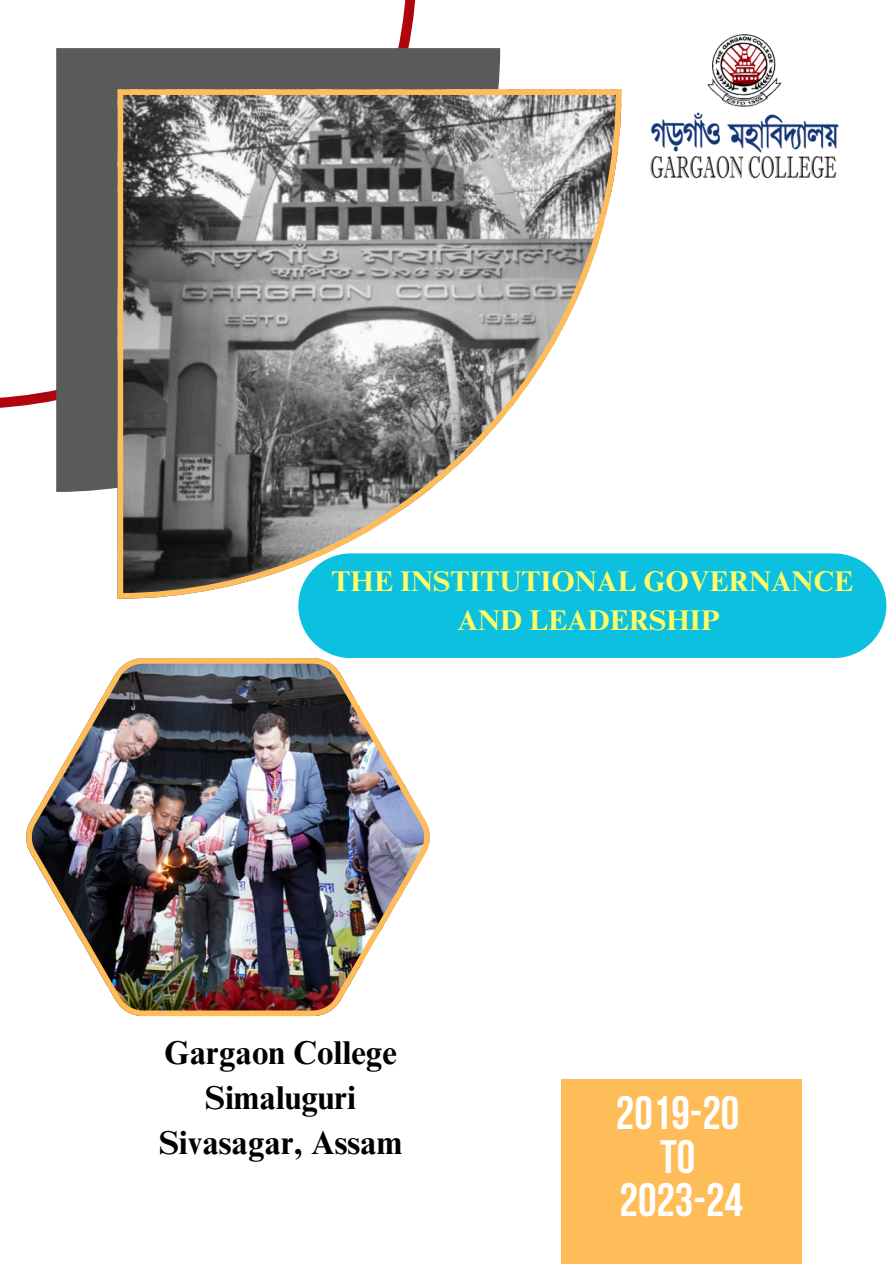
<style>
.page{position:relative;width:894px;height:1264px;background:#fff}
.page>*{position:absolute;margin:0;border:0;box-sizing:border-box;transform-origin:0 0}
.t1{font:700 46.65px/43.8px "Bebas Neue";color:#fff;text-align:center}
.t2{font:700 33px/45px "Times NRMT Pro";color:#000;text-align:center}
.t3{font:700 28.5px/39.3px "Times NRMT Pro";color:#fffd67;text-align:center}
</style>
<div class="page">
<svg style="left:0;top:0;width:416px;height:408px"></svg>
<div style="left:56px;top:48px;width:444px;height:444px;background:#5a5a5a"></div>
<svg style="left:117px;top:89px;width:504px;height:509px"></svg>
<div style="left:561px;top:1079px;width:240px;height:184px;background:#ffbd59"></div>
<img style="left:650px;top:113px;width:188px;height:66px">
<img style="left:704px;top:34px;width:85px;height:88px">
<img style="left:26px;top:658px;width:403px;height:358px">
<div style="left:298px;top:553px;width:588px;height:105px;background:#0cc0df"></div>
<h2 class="t3" style="left:331px;top:564px;width:523px">THE INSTITUTIONAL GOVERNANCE<br>AND LEADERSHIP</h2>
<p class="t2" style="left:159px;top:1034px;width:244px">Gargaon College<br>Simaluguri<br>Sivasagar, Assam</p>
<p class="t1" style="left:615px;top:1094px;width:128px">2019-20<br>TO<br>2023-24</p>
</div>
